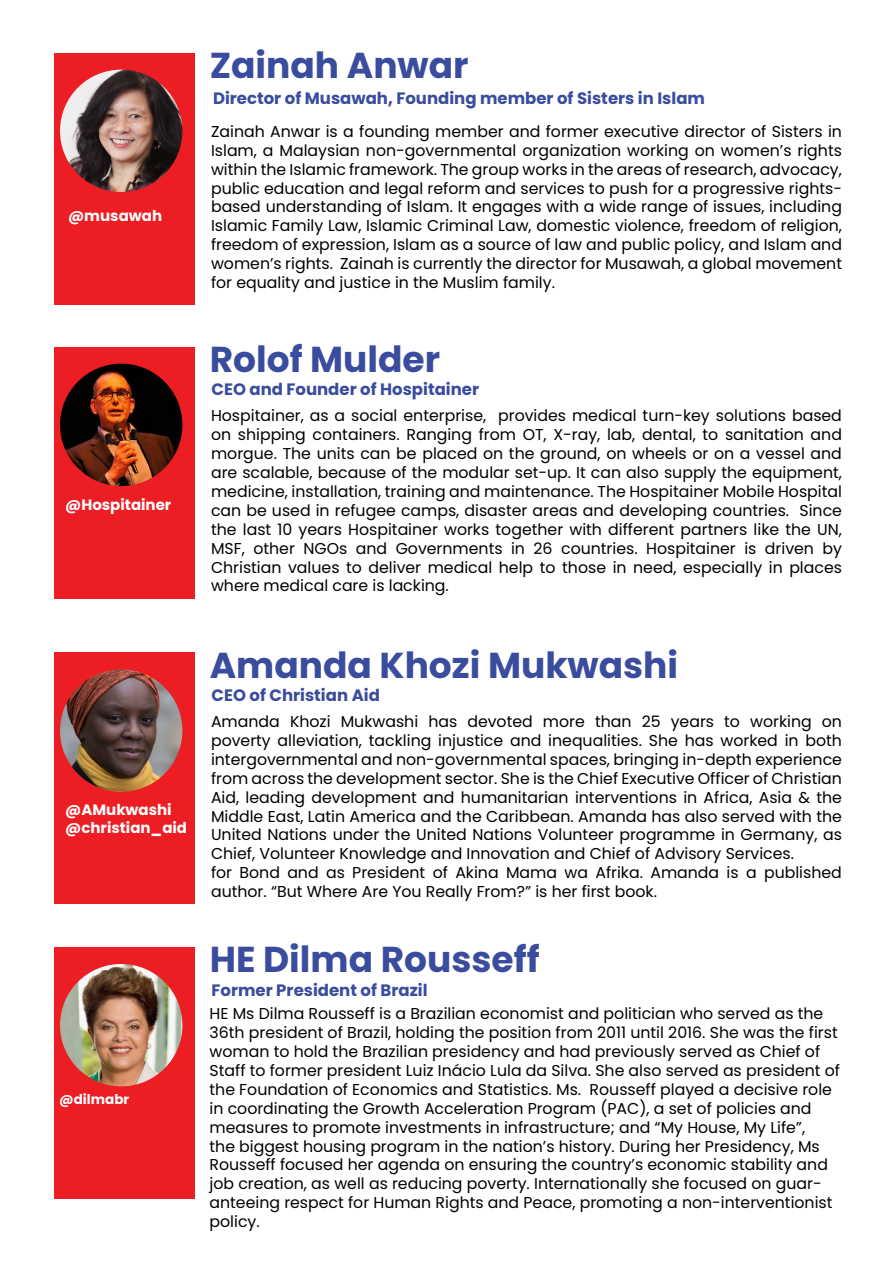
<style>
.page{position:relative;width:893px;height:1263px;background:#fff}
.page>*{position:absolute;margin:0;border:0;box-sizing:border-box;transform-origin:0 0}
.t1{font:700 36px "Poppins";color:#3a4c9e}
.t2{font:700 16.5px "Poppins";color:#3a4c9e}
.t3{font:15.75px/18.9px "Poppins";color:#000;text-align:justify}
.t4{font:700 15px/18px "Poppins";color:#fff}
.t5{font:700 13.5px "Poppins";color:#fff}
</style>
<div class="page">
<div style="left:54px;top:53px;width:141px;height:251px;background:#ed1d24"></div>
<img style="left:60px;top:70px;width:122px;height:122px;border-radius:61px">
<div style="left:54px;top:347px;width:141px;height:251px;background:#ed1d24"></div>
<img style="left:60px;top:364px;width:122px;height:122px;border-radius:61px">
<div style="left:54px;top:653px;width:141px;height:251px;background:#ed1d24"></div>
<img style="left:60px;top:669px;width:122px;height:123px;border-radius:61px">
<div style="left:54px;top:947px;width:141px;height:251px;background:#ed1d24"></div>
<img style="left:60px;top:964px;width:122px;height:122px;border-radius:61px">
<p class="t4" style="left:68px;top:206px;width:96px">@musawah</p>
<p class="t4" style="left:65px;top:495px;width:108px">@Hospitainer</p>
<p class="t4" style="left:65px;top:801px;width:123px">@AMukwashi @christian_aid</p>
<p class="t5" style="left:59px;top:1091px;width:72px">@dilmabr</p>
<h1 class="t1" style="left:210px;top:45px;width:260px">Zainah Anwar</h1>
<p class="t2" style="left:213px;top:89px;width:493px">Director of Musawah, Founding member of Sisters in Islam</p>
<p class="t3" style="left:211px;top:122px;width:632px">Zainah Anwar is a founding member and former executive director of Sisters in Islam, a Malaysian non-governmental organization working on women’s rights within the Islamic framework. The group works in the areas of research, advocacy, public education and legal reform and services to push for a progressive rights&shy;based understanding of Islam. It engages with a wide range of issues, including Islamic Family Law, Islamic Criminal Law, domestic violence, freedom of religion, freedom of expression, Islam as a source of law and public policy, and Islam and women’s rights. Zainah is currently the director for Musawah, a global movement for equality and justice in the Muslim family.</p>
<h1 class="t1" style="left:210px;top:339px;width:232px">Rolof Mulder</h1>
<p class="t2" style="left:212px;top:380px;width:269px">CEO and Founder of Hospitainer</p>
<p class="t3" style="left:211px;top:406px;width:632px">Hospitainer, as a social enterprise, provides medical turn-key solutions based on shipping containers. Ranging from OT, X-ray, lab, dental, to sanitation and morgue. The units can be placed on the ground, on wheels or on a vessel and are scalable, because of the modular set-up. It can also supply the equipment, medicine, installation, training and maintenance. The Hospitainer Mobile Hospital can be used in refugee camps, disaster areas and developing countries. Since the last 10 years Hospitainer works together with different partners like the UN, MSF, other NGOs and Governments in 26 countries. Hospitainer is driven by Christian values to deliver medical help to those in need, especially in places where medical care is lacking.</p>
<h1 class="t1" style="left:210px;top:645px;width:470px">Amanda Khozi Mukwashi</h1>
<p class="t2" style="left:212px;top:685px;width:170px">CEO of Christian Aid</p>
<p class="t3" style="left:211px;top:712px;width:632px;text-align:left">Amanda Khozi Mukwashi has devoted more than 25 years to working on poverty alleviation, tackling injustice and inequalities. She has worked in both intergovernmental and non-governmental spaces, bringing in-depth experience from across the development sector. She is the Chief Executive Officer of Christian Aid, leading development and humanitarian interventions in Africa, Asia &amp; the Middle East, Latin America and the Caribbean. Amanda has also served with the United Nations under the United Nations Volunteer programme in Germany, as Chief, Volunteer Knowledge and Innovation and Chief of Advisory Services.<br>for Bond and as President of Akina Mama wa Afrika. Amanda is a published author. “But Where Are You Really From?” is her first book.</p>
<h1 class="t1" style="left:210px;top:939px;width:331px">HE Dilma Rousseff</h1>
<p class="t2" style="left:212px;top:981px;width:218px">Former President of Brazil</p>
<p class="t3" style="left:210px;top:1004px;width:632px;text-align:left">HE Ms Dilma Rousseff is a Brazilian economist and politician who served as the 36th president of Brazil, holding the position from 2011 until 2016. She was the first woman to hold the Brazilian presidency and had previously served as Chief of Staff to former president Luiz Inácio Lula da Silva. She also served as president of the Foundation of Economics and Statistics. Ms. Rousseff played a decisive role in coordinating the Growth Acceleration Program (PAC), a set of policies and measures to promote investments in infrastructure; and “My House, My Life”,<br>the biggest housing program in the nation’s history. During her Presidency, Ms Rousseff focused her agenda on ensuring the country’s economic stability and job creation, as well as reducing poverty. Internationally she focused on guar&shy;anteeing respect for Human Rights and Peace, promoting a non-interventionist policy.</p>
</div>
